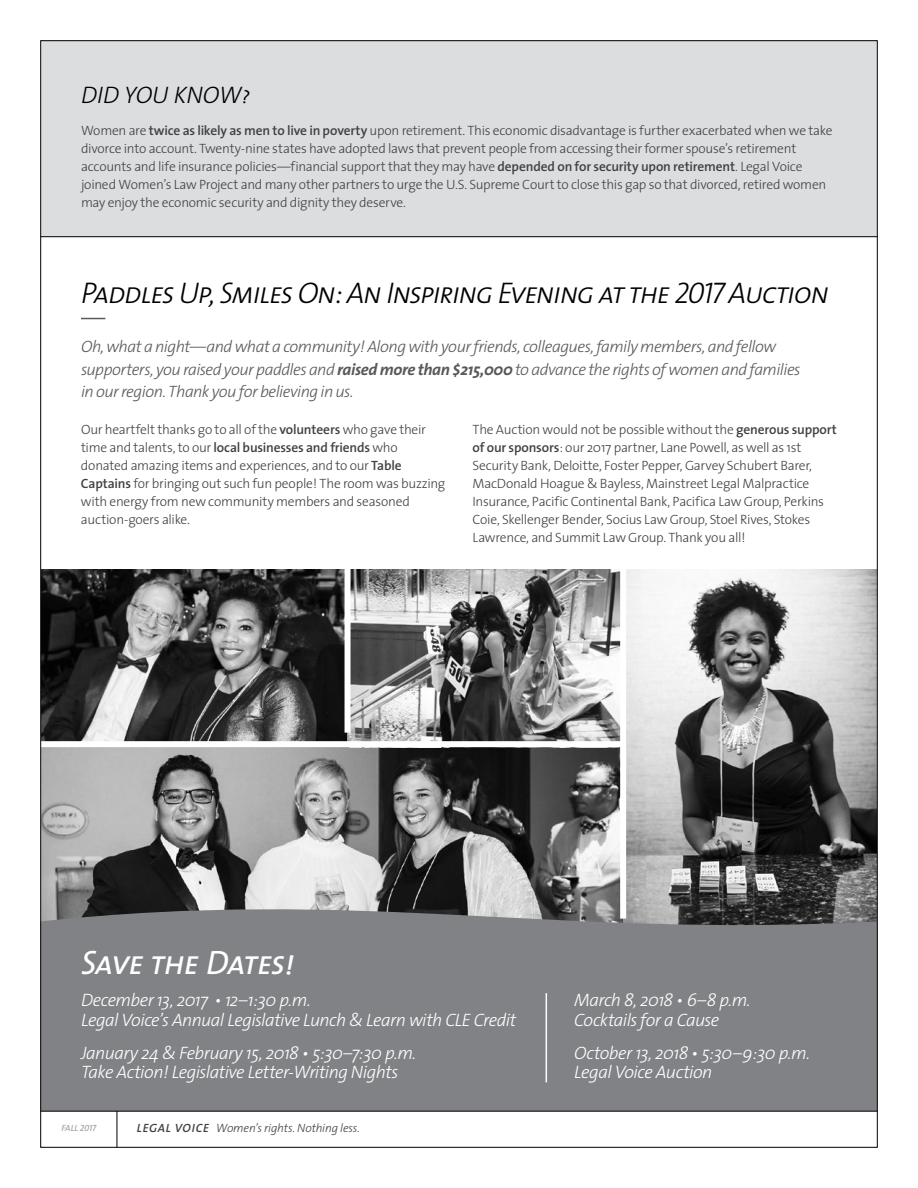
<style>
.page{position:relative;width:918px;height:1188px;background:#fff}
.page>*{position:absolute;margin:0;border:0;box-sizing:border-box;transform-origin:0 0}
.t1{font:italic 33.9px "The Sans Caps";letter-spacing:-.035em;color:#fff}
.t2{font:italic 30px "The Sans Light Caps";letter-spacing:-.06em;color:#000}
.t3{font:italic 24px "The Sans Light Caps";letter-spacing:-.005em;color:#000}
.t4{font:italic 300 18px/19.5px "The Sans";letter-spacing:-.035em;color:#fff}
.t5{font:italic 300 16.5px/22.5px "The Sans";letter-spacing:-.03em;color:#58595b}
.t6{font:300 13.5px/18px "The Sans";letter-spacing:-.02em;color:#414042}
.t7{font:italic 300 12px "The Sans";letter-spacing:-.015em;color:#414042}
.t8{font:italic 9px "The Sans Semi Bold Caps";letter-spacing:-.01em;color:#a7a9ac}
.s1{font-weight:600}
.s2{font-weight:700}
.s3{font-family:"The Sans Semi Bold Caps";font-weight:400}
</style>
<div class="page">
<div style="left:41px;top:40px;width:836px;height:197px;background:#dcddde"></div>
<hr style="left:40px;top:236px;width:838px;height:1px;background:#000">
<img style="left:42px;top:570px;width:306px;height:171px">
<img style="left:42px;top:747px;width:578px;height:140px">
<img style="left:348px;top:570px;width:272px;height:171px">
<div style="left:345px;top:548px;width:6px;height:185px;background:#fff"></div>
<svg style="left:81px;top:318px;width:24px;height:1px"></svg>
<img style="left:626px;top:570px;width:250px;height:317px">
<svg style="left:42px;top:887px;width:834px;height:224px;fill:#808285"></svg>
<hr style="left:546px;top:993px;width:1px;height:89px;background:#fff">
<hr style="left:40px;top:1111px;width:838px;height:1px;background:#000">
<hr style="left:117px;top:1111px;width:1px;height:36px;background:#000">
<h3 class="t3" style="left:81px;top:75px;width:170px">DID YOU KNOW?</h3>
<p class="t6" style="left:81px;top:121px;width:753px">Women are <span class="s1">twice as likely as men to live in poverty</span> upon retirement. This economic disadvantage is further exacerbated when we take divorce into account. Twenty-nine states have adopted laws that prevent people from accessing their former spouse’s retirement accounts and life insurance policies—financial support that they may have <span class="s1">depended on for security upon retirement</span>. Legal Voice joined Women’s Law Project and many other partners to urge the U.S. Supreme Court to close this gap so that divorced, retired women may enjoy the economic security and dignity they deserve.</p>
<h2 class="t2" style="left:81px;top:268px;width:750px">Paddles Up, Smiles On: An Inspiring Evening at the 2017 Auction</h2>
<p class="t5" style="left:81px;top:335px;width:721px">Oh, what a night—and what a community! Along with your friends, colleagues, family members, and fellow supporters, you raised your paddles and <span class="s2">raised more than $215,000</span> to advance the rights of women and families in our region. Thank you for believing in us.</p>
<p class="t6" style="left:81px;top:420px;width:366px">Our heartfelt thanks go to all of the <span class="s1">volunteers</span> who gave their time and talents, to our <span class="s1">local businesses and friends</span> who donated amazing items and experiences, and to our <span class="s1">Table Captains</span> for bringing out such fun people! The room was buzzing with energy from new community members and seasoned auction-goers alike.</p>
<p class="t6" style="left:472px;top:420px;width:366px">The Auction would not be possible without the <span class="s1">generous support of our sponsors</span>: our 2017 partner, Lane Powell, as well as 1st Security Bank, Deloitte, Foster Pepper, Garvey Schubert Barer, MacDonald Hoague &amp; Bayless, Mainstreet Legal Malpractice Insurance, Pacific Continental Bank, Pacifica Law Group, Perkins Coie, Skellenger Bender, Socius Law Group, Stoel Rives, Stokes Lawrence, and Summit Law Group. Thank you all!</p>
<h1 class="t1" style="left:81px;top:934px;width:215px">Save the Dates!</h1>
<h3 class="t4" style="left:81px;top:990px;width:437px">December 13, 2017 • 12–1:30 p.m.<br>Legal Voice’s Annual Legislative Lunch &amp; Learn with CLE Credit</h3>
<h3 class="t4" style="left:81px;top:1042px;width:337px">January 24 &amp; February 15, 2018 • 5:30–7:30 p.m.<br>Take Action! Legislative Letter-Writing Nights</h3>
<p class="t8" style="left:61px;top:1120px;width:36px">FALL 2017</p>
<p class="t7" style="left:137px;top:1118px;width:224px"><span class="s3">LEGAL VOICE</span> Women’s rights. Nothing less.</p>
<h3 class="t4" style="left:574px;top:990px;width:178px">March 8, 2018 • 6–8 p.m.<br>Cocktails for a Cause</h3>
<h3 class="t4" style="left:574px;top:1042px;width:237px">October 13, 2018 • 5:30–9:30 p.m.<br>Legal Voice Auction</h3>
</div>
